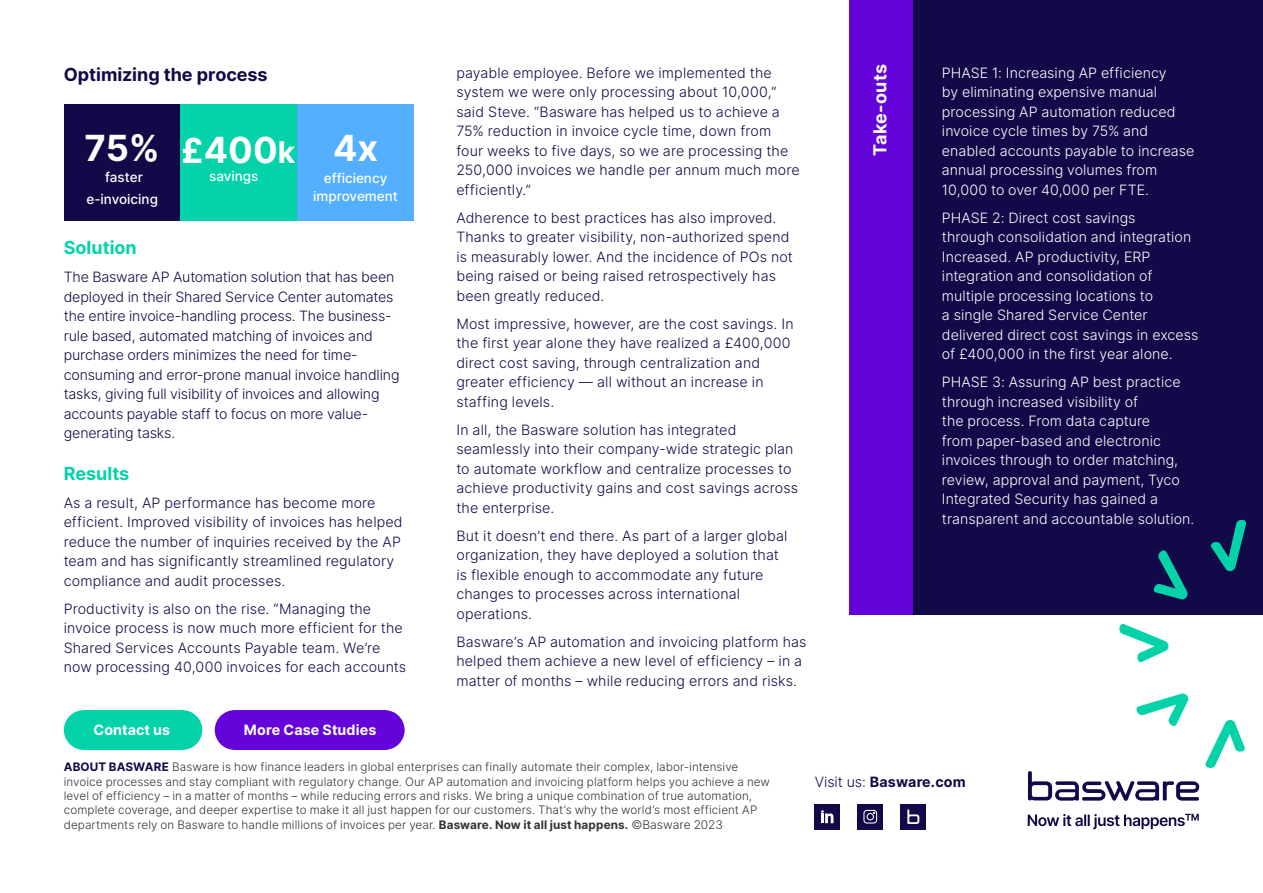
<style>
.page{position:relative;width:1263px;height:893px;background:#fff}
.page>*{position:absolute;margin:0;border:0;box-sizing:border-box;transform-origin:0 0}
.t1{font:700 36px "Inter";color:#fff}
.t2{font:700 18px "Inter";color:#120a48}
.t3{font:700 18px "Inter";color:#04d3aa}
.t4{font:700 18px "Inter";letter-spacing:.01em;color:#fff}
.t5{font:300 14.25px/19.5px "Inter";letter-spacing:.005em;color:#120a48}
.t6{font:300 14.25px/19.5px "Inter";letter-spacing:.005em;color:#fff}
.t7{font:700 14.25px "Inter";letter-spacing:.01em;color:#fff}
.t8{font:700 14.25px "Inter";letter-spacing:.01em;color:#120a48}
.t9{font:500 13.5px/21.6px "Inter";color:#fff;text-align:center}
.t10{font:300 11.7px/14.4px "Inter";letter-spacing:.01em;color:#333}
.s1{font-size:34.5px}
.s2{font-size:30px}
.s3{font-weight:700;color:#120a48}
.s4{font-weight:700}
.s5{font-size:12px}
.s6{font-weight:300}
</style>
<div class="page">
<div style="left:64px;top:105px;width:117px;height:116px;background:#120a48"></div>
<div style="left:181px;top:105px;width:116px;height:116px;background:#04d3aa"></div>
<div style="left:297px;top:105px;width:117px;height:116px;background:#54b0ff"></div>
<div style="left:815px;top:804px;width:25px;height:25px;background:#120a48"></div>
<svg style="left:821px;top:810px;width:12px;height:13px"></svg>
<div style="left:858px;top:804px;width:25px;height:25px;background:#120a48"></div>
<svg style="left:863px;top:809px;width:15px;height:15px"></svg>
<div style="left:901px;top:804px;width:25px;height:25px;background:#120a48"></div>
<svg style="left:907px;top:809px;width:12px;height:15px"></svg>
<div style="left:849px;top:0;width:414px;height:614px;background:#120a48"></div>
<div style="left:849px;top:0;width:64px;height:614px;background:#6404da"></div>
<svg style="left:1205px;top:720px;width:40px;height:48px"></svg>
<svg style="left:1153px;top:550px;width:35px;height:50px"></svg>
<svg style="left:1119px;top:624px;width:49px;height:38px"></svg>
<svg style="left:1136px;top:693px;width:53px;height:33px"></svg>
<svg style="left:1210px;top:520px;width:36px;height:51px"></svg>
<div style="left:64px;top:710px;width:40px;height:40px;background:#04d3aa;border-radius:50%"></div>
<div style="left:163px;top:710px;width:39px;height:40px;background:#04d3aa;border-radius:50%"></div>
<div style="left:84px;top:710px;width:98px;height:40px;background:#04d3aa"></div>
<div style="left:215px;top:710px;width:39px;height:40px;background:#6404da;border-radius:50%"></div>
<div style="left:365px;top:710px;width:40px;height:40px;background:#6404da;border-radius:50%"></div>
<div style="left:235px;top:710px;width:151px;height:40px;background:#6404da"></div>
<svg style="left:1028px;top:771px;width:171px;height:30px"></svg>
<svg style="left:1028px;top:814px;width:171px;height:15px"></svg>
<p class="t2" style="left:64px;top:61px;width:205px">Optimizing the process</p>
<p class="t5" style="left:456px;top:62px;width:345px">payable employee. Before we implemented the system we were only processing about 10,000,” said Steve. “Basware has helped us to achieve a 75% reduction in invoice cycle time, down from four weeks to five days, so we are processing the 250,000 invoices we handle per annum much more efficiently.”</p>
<p class="t5" style="left:456px;top:207px;width:338px">Adherence to best practices has also improved.<br>Thanks to greater visibility, non-authorized spend is measurably lower. And the incidence of POs not being raised or being raised retrospectively has been greatly reduced.</p>
<p class="t5" style="left:456px;top:313px;width:339px">Most impressive, however, are the cost savings. In the first year alone they have realized a £400,000 direct cost saving, through centralization and greater efficiency — all without an increase in staffing levels.</p>
<p class="t5" style="left:456px;top:419px;width:343px">In all, the Basware solution has integrated seamlessly into their company-wide strategic plan to automate workflow and centralize processes to achieve productivity gains and cost savings across the enterprise.</p>
<p class="t5" style="left:456px;top:525px;width:332px">But it doesn’t end there. As part of a larger global organization, they have deployed a solution that is flexible enough to accommodate any future changes to processes across international operations.</p>
<p class="t5" style="left:456px;top:631px;width:352px">Basware’s AP automation and invoicing platform has helped them achieve a new level of efficiency – in a matter of months – while reducing errors and risks.</p>
<h1 class="t1" style="left:85px;top:120px;width:77px">75%</h1>
<p class="t9" style="left:86px;top:166px;width:73px">faster e-invoicing</p>
<h1 class="t1" style="left:333px;top:121px;width:47px">4x</h1>
<p class="t9" style="left:313px;top:169px;width:86px;line-height:18px">efficiency improvement</p>
<h1 class="t1" style="left:181px;top:123px;width:116px"><span class="s1">£</span>400<span class="s2">k</span></h1>
<p class="t9" style="left:209px;top:165px;width:51px">savings</p>
<p class="t3" style="left:64px;top:234px;width:75px">Solution</p>
<p class="t5" style="left:64px;top:267px;width:337px">The Basware AP Automation solution that has been deployed in their Shared Service Center automates the entire invoice-handling process. The business&shy;rule based, automated matching of invoices and purchase orders minimizes the need for time&shy;consuming and error-prone manual invoice handling tasks, giving full visibility of invoices and allowing accounts payable staff to focus on more value&shy;generating tasks.</p>
<p class="t3" style="left:64px;top:460px;width:67px">Results</p>
<p class="t5" style="left:64px;top:493px;width:340px">As a result, AP performance has become more efficient. Improved visibility of invoices has helped reduce the number of inquiries received by the AP team and has significantly streamlined regulatory compliance and audit processes.</p>
<p class="t5" style="left:64px;top:599px;width:344px">Productivity is also on the rise. “Managing the invoice process is now much more efficient for the Shared Services Accounts Payable team. We’re now processing 40,000 invoices for each accounts</p>
<p class="t4" style="left:866px;top:156px;width:93px;rotate:-90deg">Take-outs</p>
<p class="t6" style="left:942px;top:62px;width:254px">PHASE 1: Increasing AP efficiency<br>by eliminating expensive manual processing AP automation reduced invoice cycle times by 75% and enabled accounts payable to increase annual processing volumes from<br>10,000 to over 40,000 per FTE.</p>
<p class="t6" style="left:942px;top:207px;width:258px">PHASE 2: Direct cost savings<br>through consolidation and integration Increased. AP productivity, ERP integration and consolidation of multiple processing locations to<br>a single Shared Service Center delivered direct cost savings in excess of £400,000 in the first year alone.</p>
<p class="t6" style="left:942px;top:372px;width:254px">PHASE 3: Assuring AP best practice through increased visibility of<br>the process. From data capture<br>from paper-based and electronic invoices through to order matching, review, approval and payment, Tyco Integrated Security has gained a transparent and accountable solution.</p>
<p class="t7" style="left:94px;top:719px;width:78px">Contact us</p>
<p class="t7" style="left:244px;top:719px;width:134px">More Case Studies</p>
<p class="t10" style="left:64px;top:760px;width:708px"><span class="s3">ABOUT BASWARE</span> Basware is how finance leaders in global enterprises can finally automate their complex, labor-intensive invoice processes and stay compliant with regulatory change. Our AP automation and invoicing platform helps you achieve a new level of efficiency – in a matter of months – while reducing errors and risks. We bring a unique combination of true automation, complete coverage, and deeper expertise to make it all just happen for our customers. That’s why the world’s most efficient AP departments rely on Basware to handle millions of invoices per year. <span class="s4">Basware. Now it all just happens.</span> <span class="s5">©Basware 2023</span></p>
<p class="t8" style="left:815px;top:771px;width:152px"><span class="s6">Visit us:</span> Basware.com</p>
</div>
